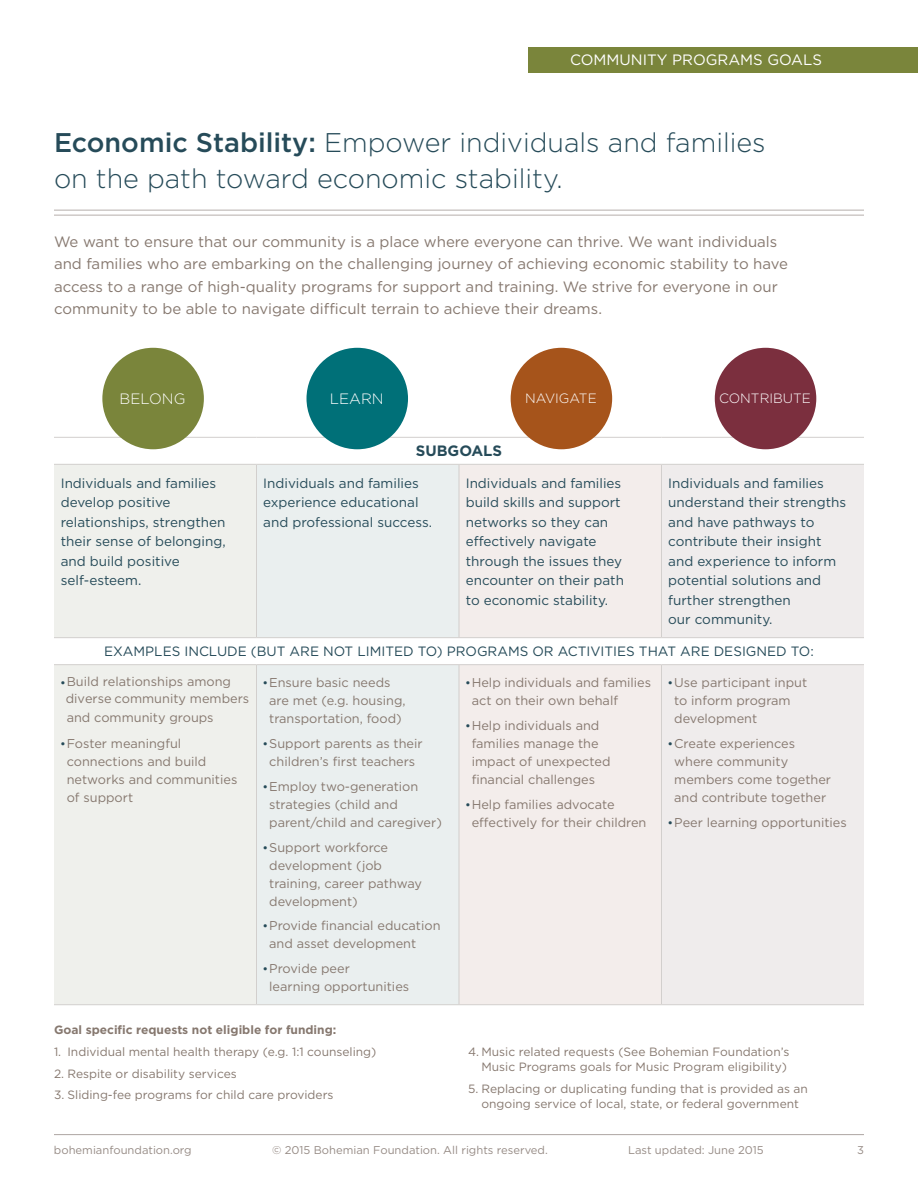
<style>
.page{position:relative;width:918px;height:1188px;background:#fff}
.page>*{position:absolute;margin:0;border:0;box-sizing:border-box;transform-origin:0 0}
.t1{font:300 27px/36px "Gotham";color:#264b59}
.t2{font:15px/22.5px "Gotham";color:#86786f}
.t3{font:15px "Gotham";color:#fff}
.t4{font:300 15px "Gotham";color:#fff}
.t5{font:700 15px "Gotham";color:#264b59}
.t6{font:13.5px/19.5px "Gotham";color:#264b59}
.t7{font:300 13.5px "Gotham";color:#fff}
.t8{font:12.75px/18px "Gotham";color:#86786f}
.t9{font:12px/15px "Gotham";color:#86786f;text-align:right}
.t10{font:700 12px "Gotham";color:#86786f}
.t11{font:11.25px "Gotham";color:#968b85}
.s1{font-weight:500}
.s2{font-size:12px;color:#264b59}
</style>
<div class="page">
<hr style="left:54px;top:1134px;width:810px;height:1px;background:#b6afac">
<div style="left:528px;top:47px;width:390px;height:26px;background:#7a853b"></div>
<hr style="left:54px;top:210px;width:810px;height:1px;background:#b6afac">
<hr style="left:54px;top:215px;width:810px;height:1px;background:#b6afac">
<div style="left:54px;top:465px;width:202px;height:539px;background:#eff0ec"></div>
<div style="left:257px;top:465px;width:202px;height:539px;background:#eaefef"></div>
<div style="left:460px;top:465px;width:201px;height:539px;background:#f3edeb"></div>
<div style="left:662px;top:465px;width:202px;height:539px;background:#efecec"></div>
<hr style="left:54px;top:437px;width:202px;height:1px;background:#d2cfcd">
<hr style="left:256px;top:437px;width:203px;height:1px;background:#d2cfcd">
<hr style="left:459px;top:437px;width:203px;height:1px;background:#d2cfcd">
<hr style="left:662px;top:437px;width:202px;height:1px;background:#d2cfcd">
<hr style="left:54px;top:464px;width:202px;height:1px;background:#d2cfcd">
<hr style="left:256px;top:464px;width:203px;height:1px;background:#d2cfcd">
<hr style="left:256px;top:465px;width:1px;height:172px;background:#d2cfcd">
<hr style="left:459px;top:464px;width:203px;height:1px;background:#d2cfcd">
<hr style="left:459px;top:465px;width:1px;height:172px;background:#d2cfcd">
<hr style="left:662px;top:464px;width:202px;height:1px;background:#d2cfcd">
<hr style="left:661px;top:465px;width:1px;height:172px;background:#d2cfcd">
<hr style="left:54px;top:637px;width:202px;height:1px;background:#d2cfcd">
<hr style="left:256px;top:637px;width:203px;height:1px;background:#d2cfcd">
<hr style="left:459px;top:637px;width:203px;height:1px;background:#d2cfcd">
<hr style="left:662px;top:637px;width:202px;height:1px;background:#d2cfcd">
<hr style="left:54px;top:664px;width:202px;height:1px;background:#d2cfcd">
<hr style="left:256px;top:664px;width:203px;height:1px;background:#d2cfcd">
<hr style="left:256px;top:665px;width:1px;height:339px;background:#d2cfcd">
<hr style="left:459px;top:664px;width:203px;height:1px;background:#d2cfcd">
<hr style="left:459px;top:665px;width:1px;height:339px;background:#d2cfcd">
<hr style="left:662px;top:664px;width:202px;height:1px;background:#d2cfcd">
<hr style="left:661px;top:665px;width:1px;height:339px;background:#d2cfcd">
<hr style="left:54px;top:1004px;width:202px;height:1px;background:#d2cfcd">
<hr style="left:256px;top:1004px;width:203px;height:1px;background:#d2cfcd">
<hr style="left:459px;top:1004px;width:203px;height:1px;background:#d2cfcd">
<hr style="left:662px;top:1004px;width:202px;height:1px;background:#d2cfcd">
<div style="left:102px;top:348px;width:102px;height:101px;background:#7a853b;border-radius:50%"></div>
<div style="left:307px;top:348px;width:101px;height:101px;background:#007078;border-radius:50%"></div>
<div style="left:511px;top:348px;width:101px;height:101px;background:#a6541b;border-radius:50%"></div>
<div style="left:715px;top:348px;width:101px;height:101px;background:#7b2f3e;border-radius:50%"></div>
<p class="t3" style="left:570px;top:52px;width:253px">COMMUNITY PROGRAMS GOALS</p>
<h1 class="t1" style="left:54px;top:124px;width:713px"><span class="s1">Economic Stability:</span> Empower individuals and families on the path toward economic stability.</h1>
<p class="t2" style="left:54px;top:230px;width:736px">We want to ensure that our community is a place where everyone can thrive. We want individuals and families who are embarking on the challenging journey of achieving economic stability to have access to a range of high-quality programs for support and training. We strive for everyone in our community to be able to navigate difficult terrain to achieve their dreams.</p>
<p class="t4" style="left:120px;top:391px;width:67px">BELONG</p>
<p class="t4" style="left:330px;top:391px;width:55px">LEARN</p>
<p class="t7" style="left:525px;top:391px;width:73px">NAVIGATE</p>
<p class="t7" style="left:719px;top:391px;width:93px">CONTRIBUTE</p>
<p class="t5" style="left:416px;top:442px;width:88px">SUBGOALS</p>
<p class="t6" style="left:61px;top:473px;width:166px">Individuals and families develop positive relationships, strengthen their sense of belonging, and build positive self-esteem.</p>
<p class="t6" style="left:263px;top:473px;width:170px">Individuals and families experience educational and professional success.</p>
<p class="t6" style="left:466px;top:473px;width:160px">Individuals and families build skills and support networks so they can effectively navigate through the issues they encounter on their path to economic stability.</p>
<p class="t6" style="left:668px;top:473px;width:180px">Individuals and families understand their strengths and have pathways to contribute their insight and experience to inform potential solutions and further strengthen<br>our community.</p>
<p class="t6" style="left:104px;top:641px;width:711px">EXAMPLES INCLUDE (BUT ARE NOT LIMITED TO) PROGRAMS OR ACTIVITIES THAT ARE DESIGNED TO:</p>
<p class="t8" style="left:66px;top:673px;width:185px;line-height:17.2px;text-indent:-6px"><sub>•</sub>Build relationships among diverse community members</p>
<p class="t8" style="left:67px;top:708px;width:148px">and community groups</p>
<p class="t8" style="left:67px;top:734px;width:172px;text-indent:-7px"><span class="s2">•</span>Foster meaningful connections and build networks and communities of support</p>
<p class="t8" style="left:472px;top:674px;width:181px;text-indent:-7px"><span class="s2">•</span>Help individuals and families act on their own behalf</p>
<p class="t8" style="left:472px;top:716px;width:140px;text-indent:-7px"><span class="s2">•</span>Help individuals and families manage the impact of unexpected financial challenges</p>
<p class="t8" style="left:472px;top:795px;width:176px;text-indent:-7px"><span class="s2">•</span>Help families advocate effectively for their children</p>
<p class="t8" style="left:269px;top:674px;width:138px;text-indent:-7px"><span class="s2">•</span>Ensure basic needs are met (e.g. housing, transportation, food)</p>
<p class="t8" style="left:262px;top:734px;width:162px;text-align:center"><span class="s2">•</span>Support parents as their children’s first teachers</p>
<p class="t8" style="left:269px;top:777px;width:174px;text-indent:-7px"><span class="s2">•</span>Employ two-generation strategies (child and parent/child and caregiver)</p>
<p class="t8" style="left:269px;top:838px;width:154px;text-indent:-7px"><span class="s2">•</span>Support workforce development (job training, career pathway development)</p>
<p class="t8" style="left:269px;top:917px;width:173px;text-indent:-7px"><span class="s2">•</span>Provide financial education and asset development</p>
<p class="t8" style="left:269px;top:959px;width:141px;text-indent:-7px"><span class="s2">•</span>Provide peer<br>learning opportunities</p>
<p class="t8" style="left:674px;top:674px;width:134px;text-indent:-7px"><span class="s2">•</span>Use participant input to inform program development</p>
<p class="t8" style="left:674px;top:734px;width:158px;text-indent:-7px"><span class="s2">•</span>Create experiences where community members come together and contribute together</p>
<p class="t8" style="left:668px;top:813px;width:181px"><span class="s2">•</span>Peer learning opportunities</p>
<p class="t10" style="left:54px;top:1023px;width:284px">Goal specific requests not eligible for funding:</p>
<p class="t9" style="left:54px;top:1044px;width:324px">1. Individual mental health therapy (e.g. 1:1 counseling)</p>
<p class="t9" style="left:54px;top:1066px;width:184px">2. Respite or disability services</p>
<p class="t9" style="left:54px;top:1087px;width:281px">3. Sliding-fee programs for child care providers</p>
<p class="t9" style="left:468px;top:1044px;width:323px">4. Music related requests (See Bohemian Foundation’s<br>Music Programs goals for Music Program eligibility)</p>
<p class="t9" style="left:468px;top:1081px;width:341px;text-align:center">5. Replacing or duplicating funding that is provided as an ongoing service of local, state, or federal government</p>
<p class="t11" style="left:54px;top:1144px;width:139px">bohemianfoundation.org</p>
<p class="t11" style="left:272px;top:1144px;width:277px">© 2015 Bohemian Foundation. All rights reserved.</p>
<p class="t11" style="left:628px;top:1144px;width:137px">Last updated: June 2015</p>
<p class="t11" style="left:857px;top:1144px;width:8px">3</p>
</div>
